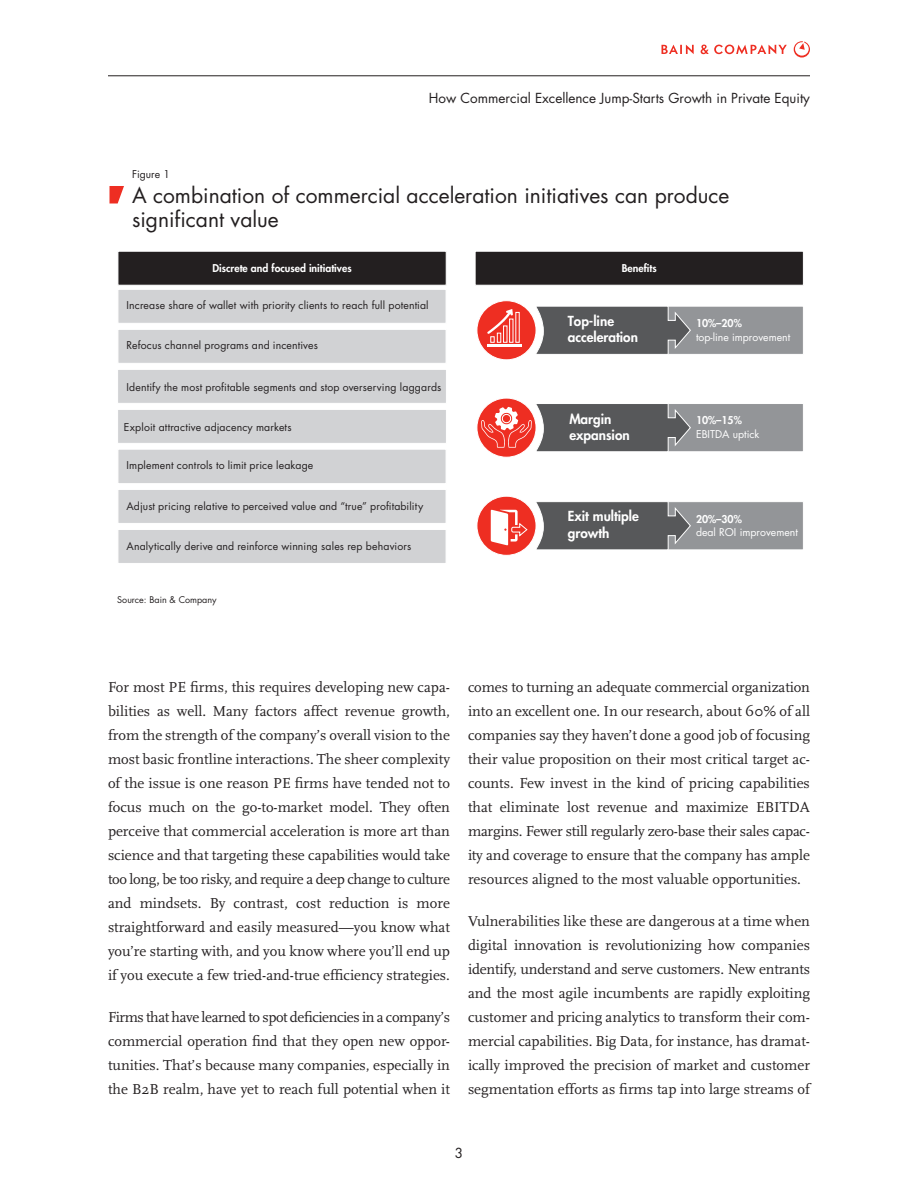
<style>
.page{position:relative;width:918px;height:1188px;background:#fff}
.page>*{position:absolute;margin:0;border:0;box-sizing:border-box;transform-origin:0 0}
.t1{font:21px/24px "Futura";color:#231f20}
.Body_text{font:15px/24px "Scala";color:#231f20;text-align:justify}
.t2{font:13.5px "Futura";color:#231f20}
.t3{font:800 13.5px/16.5px "Futura";color:#fff}
.t4{font:10.5px "Futura";letter-spacing:.01em;color:#231f20}
.t5{font:10.5px/13.5px "Futura";color:#fff}
.t6{font:800 10.5px "Futura";color:#fff}
.t7{font:9px "Futura";color:#231f20}
.s1{font-weight:800}
</style>
<div class="page">
<hr style="left:108px;top:76px;width:702px;height:1px;background:#231f20">
<svg style="left:662px;top:45px;width:32px;height:9px"></svg>
<svg style="left:701px;top:45px;width:86px;height:9px"></svg>
<svg style="left:794px;top:41px;width:16px;height:17px"></svg>
<div style="left:665px;top:306px;width:139px;height:49px;background:#939598;border:1px solid #fff"></div>
<svg style="left:535px;top:306px;width:156px;height:49px;background:#6a6b6d"></svg>
<div style="left:665px;top:403px;width:139px;height:49px;background:#939598;border:1px solid #fff"></div>
<div style="left:665px;top:501px;width:139px;height:49px;background:#939598;border:1px solid #fff"></div>
<svg style="left:535px;top:501px;width:156px;height:49px;background:#6a6b6d"></svg>
<div style="left:118px;top:251px;width:328px;height:34px;background:#231f20;border:1px solid #fff"></div>
<div style="left:475px;top:251px;width:329px;height:34px;background:#231f20;border:1px solid #fff"></div>
<div style="left:118px;top:329px;width:328px;height:35px;background:#d1d2d4;border:1px solid #fff"></div>
<div style="left:117px;top:369px;width:330px;height:35px;background:#d1d2d4;border:1px solid #fff"></div>
<div style="left:117px;top:409px;width:330px;height:35px;background:#d1d2d4;border:1px solid #fff"></div>
<div style="left:118px;top:289px;width:328px;height:34px;background:#d1d2d4;border:1px solid #fff"></div>
<div style="left:118px;top:489px;width:328px;height:35px;background:#d1d2d4;border:1px solid #fff"></div>
<div style="left:118px;top:529px;width:328px;height:35px;background:#d1d2d4;border:1px solid #fff"></div>
<div style="left:118px;top:449px;width:328px;height:35px;background:#d1d2d4;border:1px solid #fff"></div>
<div style="left:477px;top:301px;width:59px;height:59px;background:#ee2e22;border-radius:50%"></div>
<div style="left:477px;top:301px;width:59px;height:59px;border:1px solid #fff;border-radius:50%"></div>
<hr style="left:487px;top:344px;width:35px;height:3px;background:#fff">
<div style="left:515px;top:312px;width:5px;height:31px;border:1px solid #fff"></div>
<svg style="left:487px;top:309px;width:26px;height:34px"></svg>
<div style="left:477px;top:398px;width:59px;height:59px;background:#ee2e22;border-radius:50%"></div>
<div style="left:477px;top:398px;width:59px;height:59px;border:1px solid #fff;border-radius:50%"></div>
<svg style="left:481px;top:403px;width:210px;height:49px"></svg>
<div style="left:477px;top:496px;width:59px;height:59px;background:#ee2e22;border-radius:50%"></div>
<div style="left:477px;top:496px;width:59px;height:60px;border:1px solid #fff;border-radius:50%"></div>
<svg style="left:491px;top:510px;width:37px;height:35px"></svg>
<svg style="left:110px;top:186px;width:14px;height:17px"></svg>
<p class="t4" style="left:132px;top:168px;width:39px">Figure 1</p>
<p class="t2" style="left:429px;top:89px;width:383px">How Commercial Excellence Jump-Starts Growth in Private Equity</p>
<p class="t1" style="left:132px;top:184px;width:599px">A combination of commercial acceleration initiatives can produce significant value</p>
<p class="t6" style="left:212px;top:261px;width:141px">Discrete and focused initiatives</p>
<p class="t6" style="left:622px;top:261px;width:37px">Benefits</p>
<p class="t4" style="left:127px;top:299px;width:304px">Increase share of wallet with priority clients to reach full potential</p>
<p class="t4" style="left:127px;top:339px;width:193px">Refocus channel programs and incentives</p>
<p class="t4" style="left:127px;top:380px;width:316px">Identify the most profitable segments and stop overserving laggards</p>
<p class="t4" style="left:124px;top:420px;width:169px">Exploit attractive adjacency markets</p>
<p class="t4" style="left:127px;top:459px;width:188px">Implement controls to limit price leakage</p>
<p class="t4" style="left:127px;top:499px;width:298px">Adjust pricing relative to perceived value and “true” profitability</p>
<p class="t4" style="left:127px;top:539px;width:286px">Analytically derive and reinforce winning sales rep behaviors</p>
<p class="t7" style="left:117px;top:594px;width:101px">Source: Bain &amp; Company</p>
<p class="t3" style="left:568px;top:313px;width:72px">Top-line acceleration</p>
<p class="t5" style="left:696px;top:317px;width:96px"><span class="s1">10%–20%<br></span>top-line improvement</p>
<p class="t3" style="left:569px;top:410px;width:62px">Margin expansion</p>
<p class="t5" style="left:696px;top:414px;width:65px"><span class="s1">10%–15%<br></span>EBITDA uptick</p>
<p class="t3" style="left:568px;top:508px;width:73px">Exit multiple growth</p>
<p class="t5" style="left:696px;top:512px;width:103px"><span class="s1">20%–30%<br></span>deal ROI improvement</p>
<p class="Body_text" style="left:108px;top:675px;width:344px">For most PE firms, this requires developing new capa&shy;bilities as well. Many factors affect revenue growth, from the strength of the company’s overall vision to the most basic frontline interactions. The sheer complexity of the issue is one reason PE firms have tended not to focus much on the go-to-market model. They often perceive that commercial acceleration is more art than science and that targeting these capabilities would take too long, be too risky, and require a deep change to culture and mindsets. By contrast, cost reduction is more straightforward and easily measured—you know what you’re starting with, and you know where you’ll end up if you execute a few tried-and-true efficiency strategies.</p>
<p class="Body_text" style="left:108px;top:1005px;width:344px">Firms that have learned to spot deficiencies in a company’s commercial operation find that they open new oppor&shy;tunities. That’s because many companies, especially in the B2B realm, have yet to reach full potential when it</p>
<p class="Body_text" style="left:468px;top:675px;width:344px">comes to turning an adequate commercial organization into an excellent one. In our research, about 60% of all companies say they haven’t done a good job of focusing their value proposition on their most critical target ac&shy;counts. Few invest in the kind of pricing capabilities that eliminate lost revenue and maximize EBITDA margins. Fewer still regularly zero-base their sales capac&shy;ity and coverage to ensure that the company has ample resources aligned to the most valuable opportunities.</p>
<p class="Body_text" style="left:468px;top:909px;width:344px">Vulnerabilities like these are dangerous at a time when digital innovation is revolutionizing how companies identify, understand and serve customers. New entrants and the most agile incumbents are rapidly exploiting customer and pricing analytics to transform their com&shy;mercial capabilities. Big Data, for instance, has dramat&shy;ically improved the precision of market and customer segmentation efforts as firms tap into large streams of</p>
<p class="t2" style="left:455px;top:1144px;width:10px">3</p>
</div>
